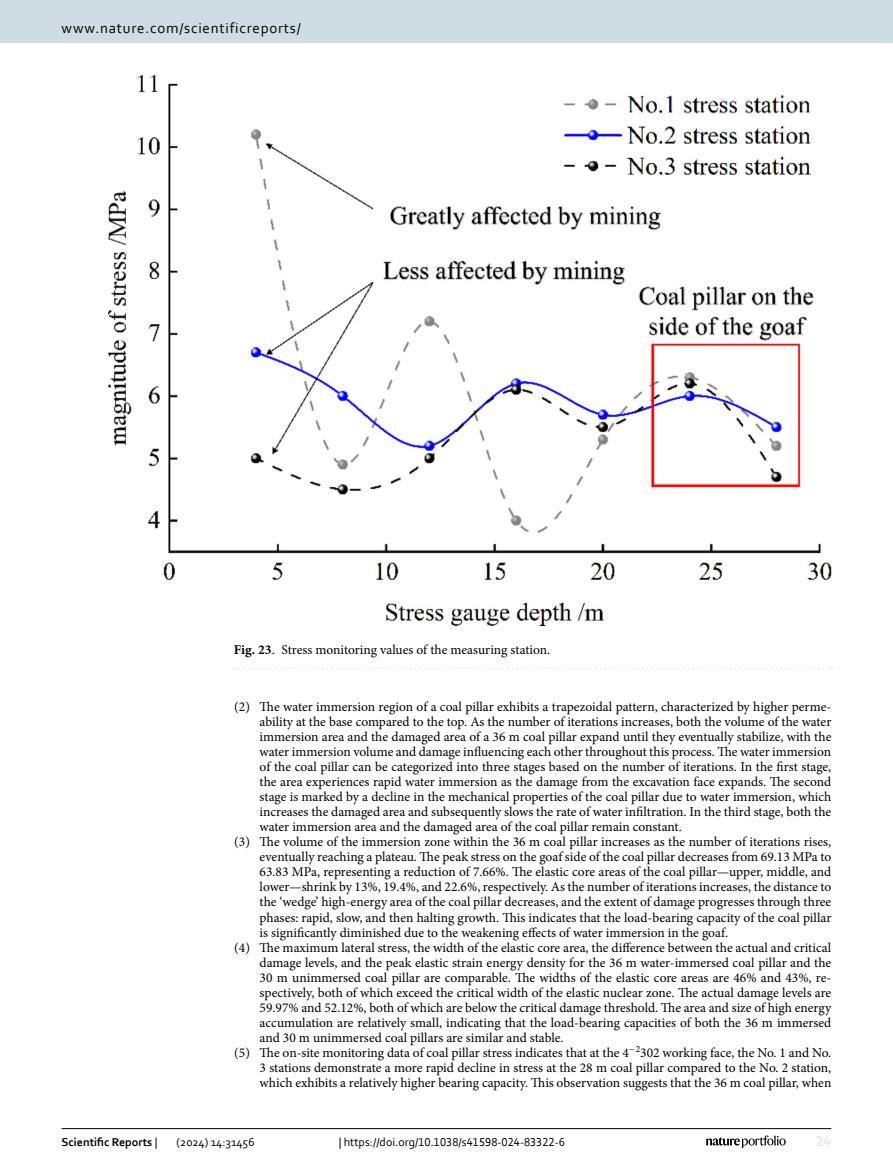
<style>
.page{position:relative;width:893px;height:1174px;background:#fff}
.page>*{position:absolute;margin:0;border:0;box-sizing:border-box;transform-origin:0 0}
.t1{font:15px "Corbel";letter-spacing:.05em;color:#000}
.t2{font:15px "Corbel";color:#d9e4eb}
.Ordered_L1_1_1{font:13.5px/15px "Minion Pro";color:#000;text-align:justify}
.Figure_Caption{font:13.5px "Minion Pro";letter-spacing:-.005em;color:#000}
.t3{font:12px "Corbel";color:#000}
.t4{font:700 12px "Corbel";color:#000}
.s1{font-weight:700}
.s2{font-weight:400}
</style>
<div class="page">
<img style="left:108px;top:76px;width:723px;height:549px">
<svg style="left:235px;top:668px;width:597px;height:1px"></svg>
<hr style="left:62px;top:1128px;width:769px;height:1px;background:#000">
<svg style="left:706px;top:1135px;width:80px;height:12px"></svg>
<div style="left:0;top:0;width:893px;height:43px;background:#cedde4"></div>
<p class="t1" style="left:62px;top:18px;width:241px">www.nature.com/scientificreports/</p>
<p class="Figure_Caption" style="left:234px;top:640px;width:318px"><span class="s1">Fig. 23</span>. Stress monitoring values of the measuring station.</p>
<p class="Ordered_L1_1_1" style="left:260px;top:699px;width:573px;text-indent:-25px">(2) The water immersion region of a coal pillar exhibits a trapezoidal pattern, characterized by higher perme&shy;ability at the base compared to the top. As the number of iterations increases, both the volume of the water immersion area and the damaged area of a 36 m coal pillar expand until they eventually stabilize, with the water immersion volume and damage influencing each other throughout this process. The water immersion of the coal pillar can be categorized into three stages based on the number of iterations. In the first stage, the area experiences rapid water immersion as the damage from the excavation face expands. The second stage is marked by a decline in the mechanical properties of the coal pillar due to water immersion, which increases the damaged area and subsequently slows the rate of water infiltration. In the third stage, both the water immersion area and the damaged area of the coal pillar remain constant.</p>
<p class="Ordered_L1_1_1" style="left:260px;top:834px;width:573px;text-indent:-25px">(3) The volume of the immersion zone within the 36 m coal pillar increases as the number of iterations rises, eventually reaching a plateau. The peak stress on the goaf side of the coal pillar decreases from 69.13 MPa to 63.83 MPa, representing a reduction of 7.66%. The elastic core areas of the coal pillar—upper, middle, and lower—shrink by 13%, 19.4%, and 22.6%, respectively. As the number of iterations increases, the distance to the ‘wedge’ high-energy area of the coal pillar decreases, and the extent of damage progresses through three phases: rapid, slow, and then halting growth. This indicates that the load-bearing capacity of the coal pillar is significantly diminished due to the weakening effects of water immersion in the goaf.</p>
<p class="Ordered_L1_1_1" style="left:260px;top:939px;width:573px;text-indent:-25px">(4) The maximum lateral stress, the width of the elastic core area, the difference between the actual and critical damage levels, and the peak elastic strain energy density for the 36 m water-immersed coal pillar and the 30 m unimmersed coal pillar are comparable. The widths of the elastic core areas are 46% and 43%, re&shy;spectively, both of which exceed the critical width of the elastic nuclear zone. The actual damage levels are 59.97% and 52.12%, both of which are below the critical damage threshold. The area and size of high energy accumulation are relatively small, indicating that the load-bearing capacities of both the 36 m immersed and 30 m unimmersed coal pillars are similar and stable.</p>
<p class="Ordered_L1_1_1" style="left:260px;top:1044px;width:573px;text-indent:-25px">(5) The on-site monitoring data of coal pillar stress indicates that at the 4<sup>−2</sup>302 working face, the No. 1 and No.<br>3 stations demonstrate a more rapid decline in stress at the 28 m coal pillar compared to the No. 2 station, which exhibits a relatively higher bearing capacity. This observation suggests that the 36 m coal pillar, when</p>
<p class="t4" style="left:62px;top:1134px;width:97px">Scientific Reports <span class="s2">|</span></p>
<p class="t3" style="left:177px;top:1134px;width:80px">(2024) 14:31456</p>
<p class="t3" style="left:339px;top:1134px;width:228px">| https://doi.org/10.1038/s41598-024-83322-6</p>
<p class="t2" style="left:816px;top:1132px;width:17px">24</p>
</div>
